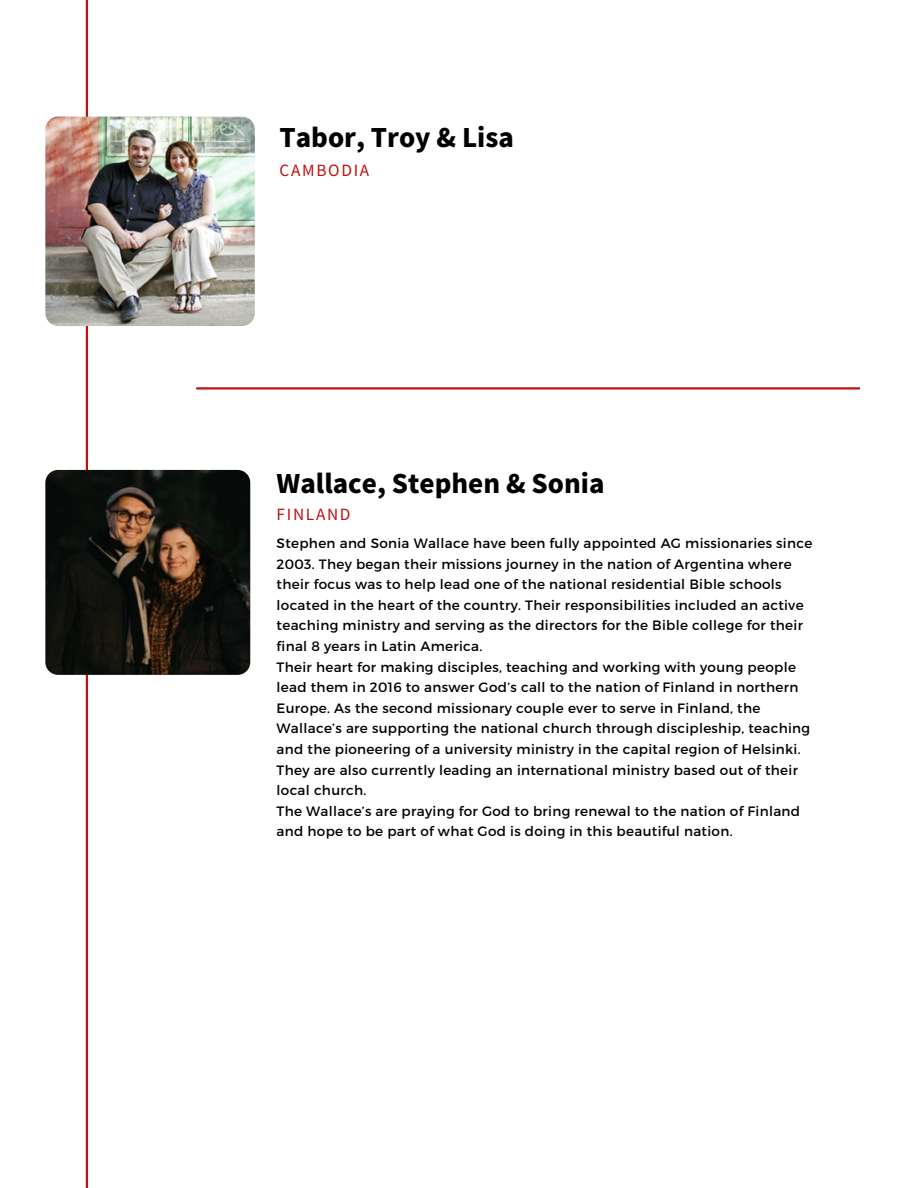
<style>
.page{position:relative;width:918px;height:1188px;background:#fff}
.page>*{position:absolute;margin:0;border:0;box-sizing:border-box;transform-origin:0 0}
.t1{font:800 25.5px "Source Han Sans JP";color:#000}
.t2{font:15.45px "Source Han Sans JP";letter-spacing:.11em;color:#bd1111}
.t3{font:13.5px/20.5px "Montserrat";letter-spacing:.025em;color:#000}
</style>
<div class="page">
<hr style="left:86px;top:0;width:2px;height:1188px;background:#bd1111">
<img style="left:45px;top:470px;width:205px;height:205px;border-radius:13px">
<img style="left:45px;top:117px;width:210px;height:209px;border-radius:13px">
<hr style="left:196px;top:387px;width:664px;height:3px;background:#bd1111">
<h1 class="t1" style="left:280px;top:118px;width:236px">Tabor, Troy &amp; Lisa</h1>
<p class="t2" style="left:280px;top:158px;width:91px">CAMBODIA</p>
<h1 class="t1" style="left:277px;top:464px;width:329px">Wallace, Stephen &amp; Sonia</h1>
<p class="t2" style="left:277px;top:502px;width:75px">FINLAND</p>
<p class="t3" style="left:277px;top:532px;width:537px">Stephen and Sonia Wallace have been fully appointed AG missionaries since 2003. They began their missions journey in the nation of Argentina where their focus was to help lead one of the national residential Bible schools located in the heart of the country. Their responsibilities included an active teaching ministry and serving as the directors for the Bible college for their final 8 years in Latin America.<br>Their heart for making disciples, teaching and working with young people lead them in 2016 to answer God’s call to the nation of Finland in northern Europe. As the second missionary couple ever to serve in Finland, the Wallace’s are supporting the national church through discipleship, teaching and the pioneering of a university ministry in the capital region of Helsinki.<br>They are also currently leading an international ministry based out of their local church.<br>The Wallace’s are praying for God to bring renewal to the nation of Finland and hope to be part of what God is doing in this beautiful nation.</p>
</div>
